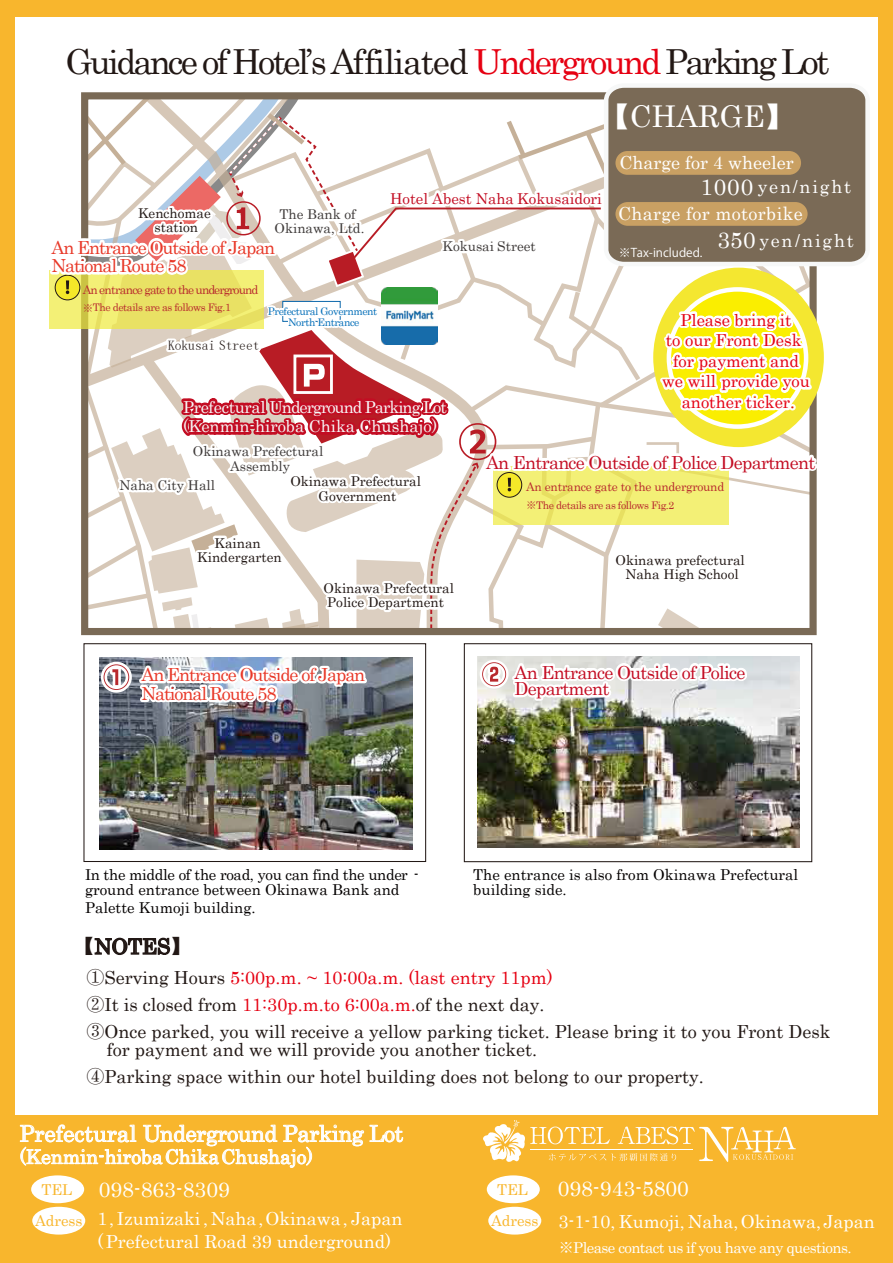
<style>
.page{position:relative;width:893px;height:1263px;background:#fff}
.page>*{position:absolute;margin:0;border:0;box-sizing:border-box;transform-origin:0 0}
.t1{font:34.5px "Century";letter-spacing:-.08em;color:#221815}
.t2{font:30px "Century";color:#fff}
.t3{font:22.5px "Century";letter-spacing:-.02em;color:#fff}
.t4{font:21px "Century";color:#fff}
.t5{font:21px "Century";color:#221815}
.t6{font:19.5px "Century";color:#fff}
.t7{font:18px/27px "Century";color:#221815}
.t8{font:18px/22px "Century";color:#fff}
.t9{font:18px/18.8px "Century";letter-spacing:-.06em;color:#e83828}
.t10{font:18px/16.5px "Century";letter-spacing:-.04em;color:#c30d23}
.t11{font:18px/26.2px "Century";letter-spacing:.02em;color:#fff}
.t12{font:16.5px/20.7px "Century";color:#e60012;text-align:center}
.t13{font:16.5px/20px "Century";letter-spacing:-.02em;color:#f7f8f8}
.t14{font:15px/15.3px "Century";color:#040000}
.t15{font:15px "Century";letter-spacing:-.04em;color:#fff}
.t16{font:15px "Century";color:#c30d23}
.t17{font:15px/31.3px "Century";color:#f8b62d;text-align:center}
.t18{font:13.5px/14.2px "Century";color:#3e3a39;text-align:center}
.t19{font:13.5px/14.2px "Century";color:#221815;text-align:center}
.t20{font:13.5px "Sim Sun";color:#221815}
.t21{font:12px "Century";letter-spacing:-.02em;color:#b8292d}
.t22{font:12px "Century";letter-spacing:-.08em;color:#b8292d}
.t23{font:12px "Koz Go Pr 6 N";color:#fff}
.t24{font:10.5px "Century";letter-spacing:-.04em;color:#b8292d}
.t25{font:10.5px/11.6px "Century";letter-spacing:-.04em;color:#036eb8;text-align:center}
.s1{color:#e60012}
.s2{font-family:"Koz Go Pr 6 N"}
.s3{font-family:"Adobe Song Std";font-weight:300}
.s4{font-size:22.5px}
</style>
<div class="page">
<div style="left:0;top:0;width:893px;height:1261px;background:#f8b62d"></div>
<div style="left:15px;top:17px;width:863px;height:1220px;background:#fff"></div>
<div style="left:0;top:1116px;width:893px;height:147px;background:#f8b62d"></div>
<svg style="left:20px;top:1124px;width:383px;height:44px"></svg>
<svg style="left:483px;top:1120px;width:313px;height:42px"></svg>
<div style="left:464px;top:643px;width:348px;height:219px;background:#fff;border:1px solid #221815"></div>
<img style="left:478px;top:657px;width:322px;height:190px">
<div style="left:83px;top:643px;width:343px;height:219px;background:#fff;border:1px solid #221815"></div>
<img style="left:99px;top:657px;width:313px;height:193px">
<svg style="left:94px;top:937px;width:77px;height:19px"></svg>
<div style="left:602px;top:87px;width:264px;height:175px;background:#7a6a56"></div>
<svg style="left:49px;top:93px;width:772px;height:542px"></svg>
<img style="left:381px;top:288px;width:57px;height:56px">
<img style="left:99px;top:658px;width:270px;height:149px">
<img style="left:477px;top:656px;width:274px;height:66px">
<div style="left:31px;top:1175px;width:53px;height:28px;background:#fff;border-radius:50%"></div>
<div style="left:32px;top:1207px;width:53px;height:27px;background:#fff;border-radius:50%"></div>
<div style="left:487px;top:1175px;width:53px;height:28px;background:#fff;border-radius:50%"></div>
<div style="left:488px;top:1207px;width:53px;height:27px;background:#fff;border-radius:50%"></div>
<h1 class="t1" style="left:66px;top:33px;width:765px">Guidance of Hotel’s Affiliated <span class="s1">Underground</span> Parking Lot</h1>
<p class="t18" style="left:138px;top:205px;width:74px">Kenchomae station</p>
<p class="t18" style="left:275px;top:206px;width:91px">The Bank of<br>Okinawa, Ltd.</p>
<p class="t9" style="left:51px;top:236px;width:225px">An Entrance Outside of Japan<br>National Route 58</p>
<p class="t22" style="left:83px;top:279px;width:177px">An entrance gate to the underground</p>
<p class="t24" style="left:83px;top:299px;width:150px"><span class="s2">※</span>The details are as follows Fig.1</p>
<p class="t20" style="left:168px;top:338px;width:93px">Kokusai Street</p>
<p class="t25" style="left:268px;top:304px;width:111px">Prefectural Government<br>North Entrance</p>
<p class="t16" style="left:390px;top:185px;width:213px">Hotel Abest Naha Kokusaidori</p>
<p class="t18" style="left:442px;top:238px;width:95px">Kokusai Street</p>
<p class="t13" style="left:183px;top:395px;width:265px">Prefectural Underground Parking Lot (Kenmin-hiroba Chika Chushajo)</p>
<h2 class="t2" style="left:600px;top:91px;width:196px"><span class="s3">【</span>CHARGE<span class="s3">】</span></h2>
<p class="t8" style="left:700px;top:149px;width:152px;line-height:24px;text-indent:-81px">Charge for 4 wheeler<br><span class="s4">1000</span> yen/night</p>
<p class="t11" style="left:717px;top:199px;width:138px;text-indent:-99px">Charge for motorbike<br><span class="s4">350</span>yen/night</p>
<p class="t23" style="left:619px;top:245px;width:85px">※Tax-included.</p>
<p class="t12" style="left:662px;top:308px;width:149px">Please bring it<br>to our Front Desk for payment and we will provide you another ticker.</p>
<p class="t18" style="left:193px;top:443px;width:132px">Okinawa Prefectural<br>Assembly</p>
<p class="t18" style="left:119px;top:477px;width:97px">Naha City Hall</p>
<p class="t19" style="left:290px;top:473px;width:132px">Okinawa Prefectural<br>Government</p>
<p class="t18" style="left:197px;top:534px;width:86px">Kainan<br>Kindergarten</p>
<p class="t19" style="left:324px;top:580px;width:132px;text-align:left">Okinawa Prefectural<br>Police Department</p>
<p class="t10" style="left:486px;top:452px;width:331px">An Entrance Outside of Police Department</p>
<p class="t21" style="left:526px;top:477px;width:200px">An entrance gate to the underground</p>
<p class="t24" style="left:526px;top:496px;width:150px"><span class="s2">※</span>The details are as follows Fig.2</p>
<p class="t19" style="left:616px;top:551px;width:131px">Okinawa prefectural<br>Naha High School</p>
<p class="t9" style="left:141px;top:664px;width:225px">An Entrance Outside of Japan<br>National Route 58</p>
<p class="t10" style="left:514px;top:662px;width:232px">An Entrance Outside of Police<br>Department</p>
<p class="t14" style="left:85px;top:865px;width:335px">In the middle of the road, you can find the under - ground entrance between Okinawa Bank and</p>
<p class="t14" style="left:85px;top:899px;width:172px">Palette Kumoji building.</p>
<p class="t5" style="left:73px;top:929px;width:119px"><span class="s3">【</span>NOTES<span class="s3">】</span></p>
<p class="t14" style="left:473px;top:865px;width:327px">The entrance is also from Okinawa Prefectural building side.</p>
<p class="t7" style="left:87px;top:962px;width:745px"><span class="s3">①</span>Serving Hours <span class="s1">5:00p.m. ~ 10:00a.m. (last entry 11pm)<br></span><span class="s3">②</span>It is closed from <span class="s1">11:30p.m.to 6:00a.m.</span>of the next day.<br><span class="s3">③</span>Once parked, you will receive a yellow parking ticket. Please bring it to you Front Desk</p>
<p class="t7" style="left:87px;top:1034px;width:619px;text-indent:20px">for payment and we will provide you another ticket.<br><span class="s3">④</span>Parking space within our hotel building does not belong to our property.</p>
<p class="t3" style="left:19px;top:1114px;width:386px">Prefectural Underground Parking Lot</p>
<p class="t6" style="left:19px;top:1140px;width:295px">(Kenmin-hirobaChikaChushajo)</p>
<p class="t4" style="left:99px;top:1172px;width:132px">098-863-8309</p>
<p class="t8" style="left:98px;top:1206px;width:307px">1, Izumizaki, Naha,Okinawa, Japan (Prefectural Road 39 underground)</p>
<p class="t4" style="left:558px;top:1171px;width:132px">098-943-5800</p>
<p class="t17" style="left:35px;top:1172px;width:49px">TEL<br>Adress</p>
<p class="t17" style="left:491px;top:1172px;width:49px">TEL<br>Adress</p>
<p class="t8" style="left:558px;top:1209px;width:318px">3-1-10, Kumoji, Naha,Okinawa,Japan</p>
<p class="t15" style="left:559px;top:1234px;width:294px"><span class="s2">※</span>Please contact us if you have any questions.</p>
</div>
